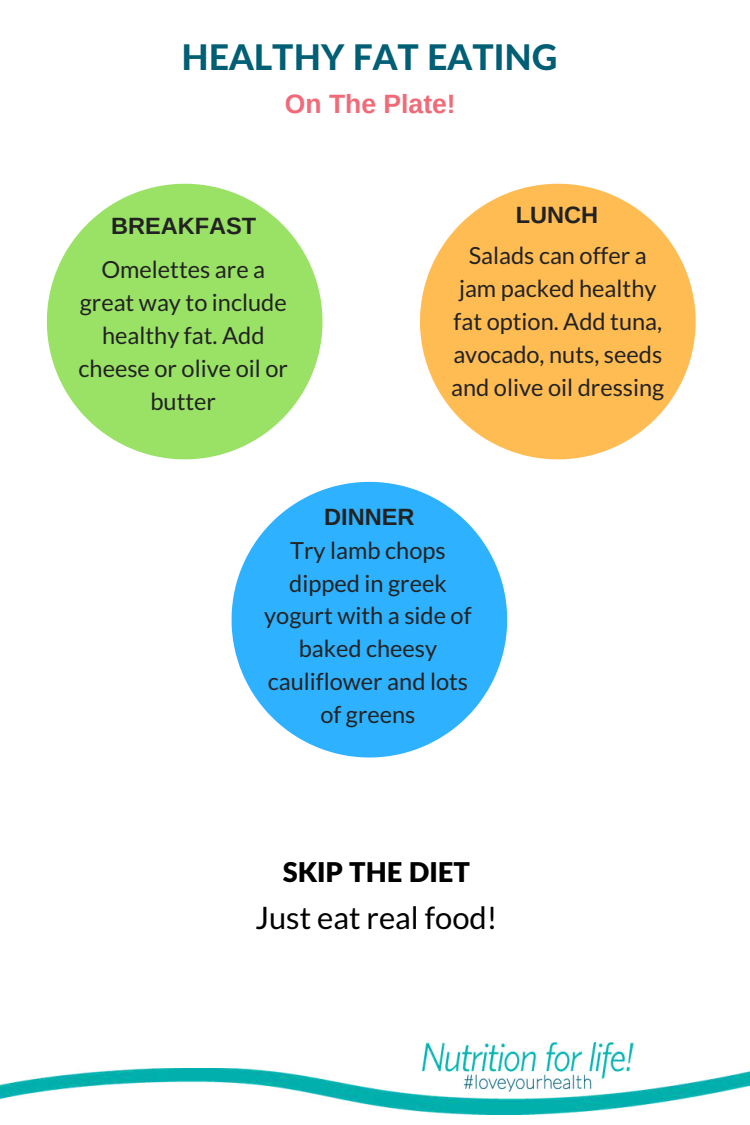
<style>
.page{position:relative;width:750px;height:1125px;background:#fff}
.page>*{position:absolute;margin:0;border:0;box-sizing:border-box;transform-origin:0 0}
.t1{font:800 35.38px "Lato Latin";color:#005e75}
.t2{font:31px "Lato";color:#000}
.t3{font:900 27.25px "Lato Latin";color:#000}
.t4{font:700 26.5px "Arimo";color:#f16a78}
.t5{font:23.62px/32.8px "Lato";color:#222;text-align:center}
.t6{font:700 23.62px "Arimo";color:#222}
</style>
<div class="page">
<svg style="left:47px;top:184px;width:275px;height:275px;fill:#99e265"></svg>
<svg style="left:420px;top:184px;width:276px;height:275px;fill:#ffbc53"></svg>
<svg style="left:232px;top:482px;width:275px;height:276px;fill:#2eb2ff"></svg>
<img style="left:0;top:1069px;width:750px;height:46px">
<img style="left:423px;top:1042px;width:211px;height:49px">
<h1 class="t1" style="left:181px;top:35px;width:377px">HEALTHY FAT EATING</h1>
<p class="t4" style="left:285px;top:89px;width:172px">On The Plate!</p>
<p class="t6" style="left:111px;top:213px;width:147px">BREAKFAST</p>
<p class="t6" style="left:516px;top:202px;width:84px">LUNCH</p>
<p class="t5" style="left:79px;top:253px;width:211px">Omelettes are a great way to include healthy fat. Add cheese or olive oil or butter</p>
<p class="t5" style="left:451px;top:239px;width:215px">Salads can offer a jam packed healthy fat option. Add tuna, avocado, nuts, seeds and olive oil dressing</p>
<p class="t6" style="left:324px;top:504px;width:92px">DINNER</p>
<p class="t5" style="left:264px;top:533px;width:209px">Try lamb chops dipped in greek yogurt with a side of baked cheesy cauliflower and lots of greens</p>
<p class="t3" style="left:283px;top:855px;width:189px">SKIP THE DIET</p>
<h2 class="t2" style="left:255px;top:898px;width:244px">Just eat real food!</h2>
</div>
